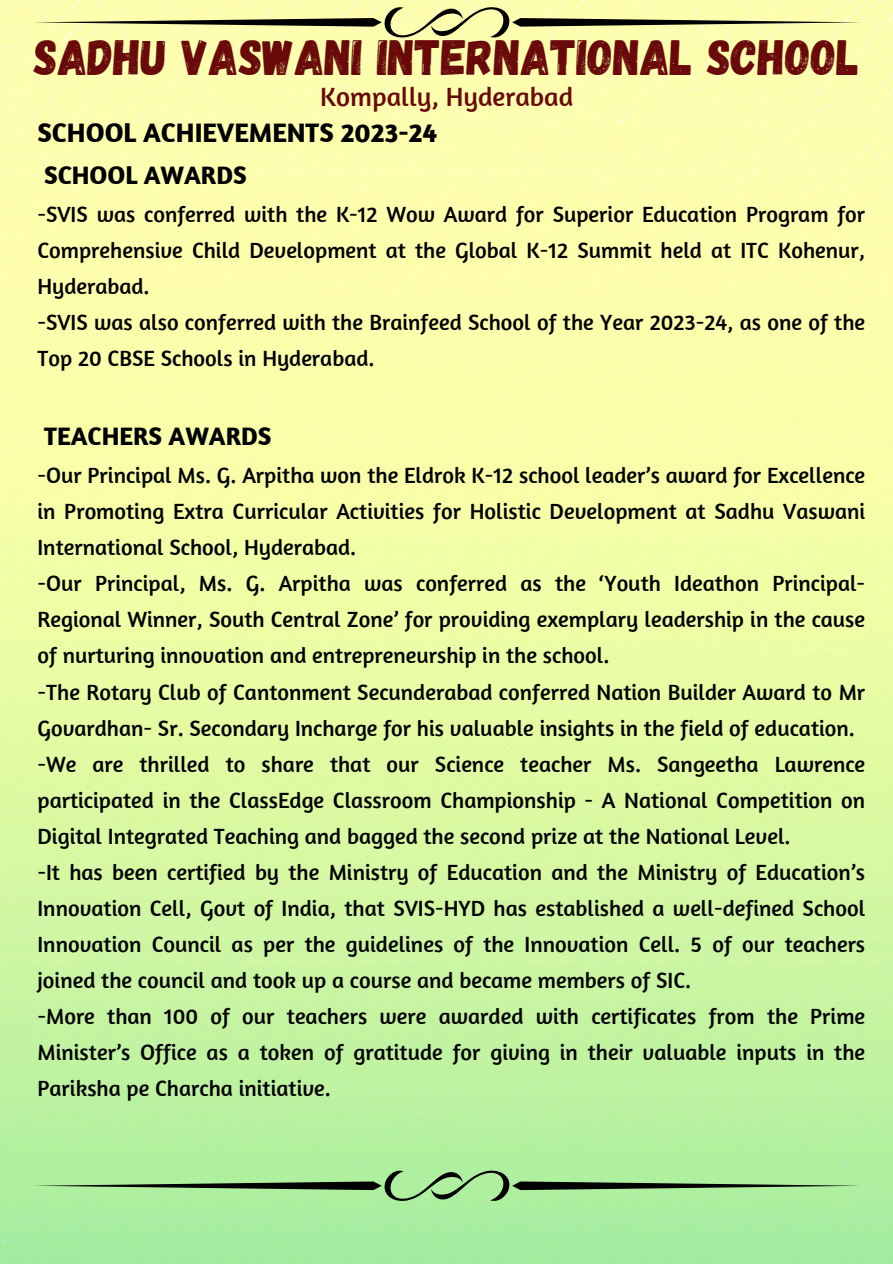
<style>
.page{position:relative;width:893px;height:1264px;background:#fff}
.page>*{position:absolute;margin:0;border:0;box-sizing:border-box;transform-origin:0 0}
.t1{font:49.5px "Gagalin";color:#690909}
.t2{font:700 27.3px "Amaranth";color:#000}
.t3{font:27px "Amaranth";color:#690909}
.t4{font:700 25.8px "Amaranth";color:#000}
.t5{font:22.5px/36px "Amaranth";color:#000;text-align:justify}
</style>
<div class="page">
<img style="left:0;top:0;width:892px;height:1263px">
<svg style="left:32px;top:5px;width:829px;height:35px;background:#dcdc98"></svg>
<svg style="left:32px;top:1168px;width:829px;height:35px;background:#97cf8a"></svg>
<p class="t1" style="left:34px;top:26px;width:826px">SADHU VASWANI INTERNATIONAL SCHOOL</p>
<p class="t3" style="left:320px;top:79px;width:254px">Kompally, Hyderabad</p>
<h1 class="t2" style="left:37px;top:116px;width:401px">SCHOOL ACHIEVEMENTS 2023-24</h1>
<h2 class="t4" style="left:44px;top:159px;width:204px">SCHOOL AWARDS</h2>
<p class="t5" style="left:37px;top:196px;width:829px">-SVIS was conferred with the K-12 Wow Award for Superior Education Program for Comprehensive Child Development at the Global K-12 Summit held at ITC Kohenur, Hyderabad.</p>
<p class="t5" style="left:37px;top:304px;width:829px">-SVIS was also conferred with the Brainfeed School of the Year 2023-24, as one of the<br>Top 20 CBSE Schools in Hyderabad.</p>
<p class="t4" style="left:44px;top:420px;width:229px">TEACHERS AWARDS</p>
<p class="t5" style="left:37px;top:457px;width:829px">-Our Principal Ms. G. Arpitha won the Eldrok K-12 school leader’s award for Excellence in Promoting Extra Curricular Activities for Holistic Development at Sadhu Vaswani International School, Hyderabad.</p>
<p class="t5" style="left:37px;top:565px;width:829px">-Our Principal, Ms. G. Arpitha was conferred as the ‘Youth Ideathon Principal-Regional Winner, South Central Zone’ for providing exemplary leadership in the cause of nurturing innovation and entrepreneurship in the school.</p>
<p class="t5" style="left:37px;top:673px;width:829px">-The Rotary Club of Cantonment Secunderabad conferred Nation Builder Award to Mr<br>Govardhan- Sr. Secondary Incharge for his valuable insights in the field of education.</p>
<p class="t5" style="left:37px;top:745px;width:829px">-We are thrilled to share that our Science teacher Ms. Sangeetha Lawrence participated in the ClassEdge Classroom Championship - A National Competition on Digital Integrated Teaching and bagged the second prize at the National Level.</p>
<p class="t5" style="left:37px;top:853px;width:829px">-It has been certified by the Ministry of Education and the Ministry of Education’s Innovation Cell, Govt of India, that SVIS-HYD has established a well-defined School Innovation Council as per the guidelines of the Innovation Cell. 5 of our teachers joined the council and took up a course and became members of SIC.</p>
<p class="t5" style="left:37px;top:997px;width:829px">-More than 100 of our teachers were awarded with certificates from the Prime Minister’s Office as a token of gratitude for giving in their valuable inputs in the Pariksha pe Charcha initiative.</p>
</div>
